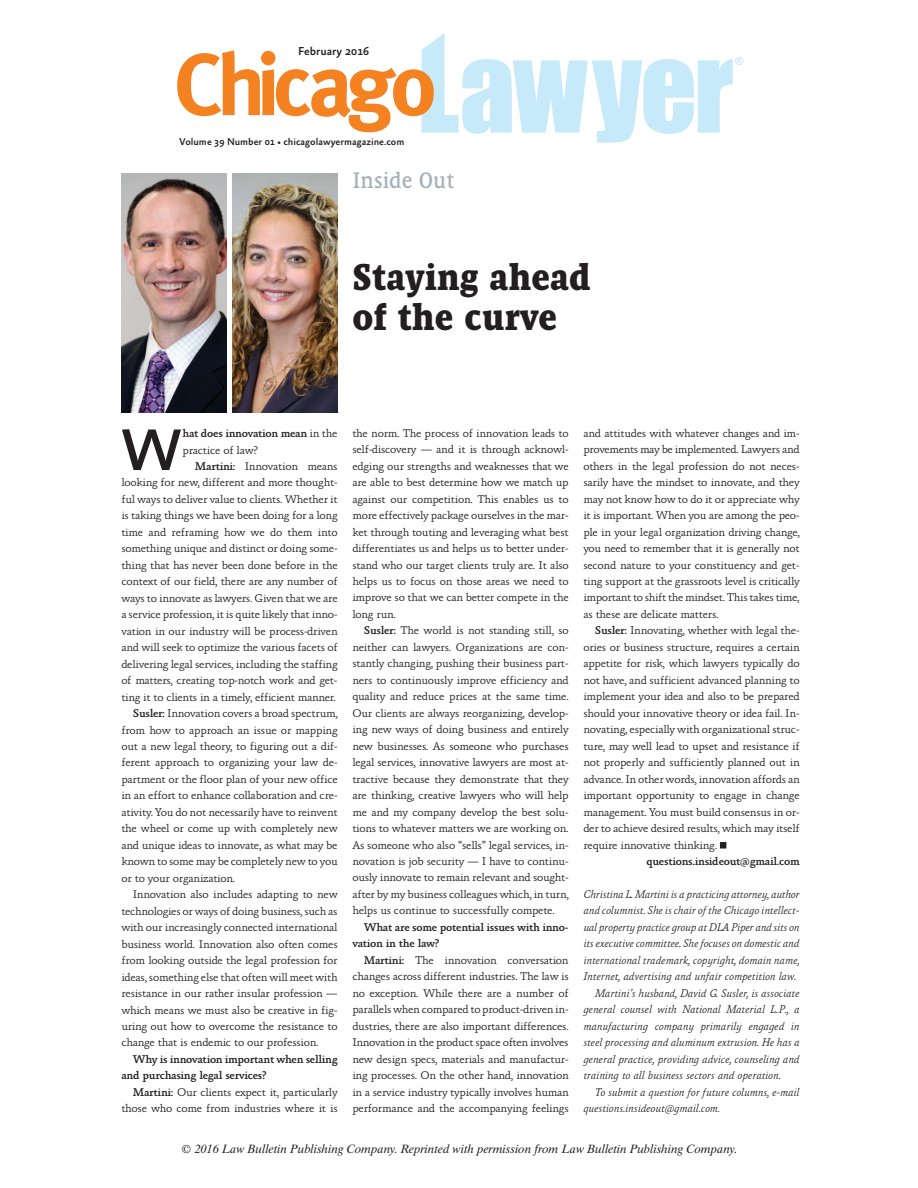
<style>
.page{position:relative;width:918px;height:1188px;background:#fff}
.page>*{position:absolute;margin:0;border:0;box-sizing:border-box;transform-origin:0 0}
.t1{font:500 59.4px "Absara Sans OT";color:#231f20}
.t2{font:700 37.95px/40.5px "Absara Head OT";letter-spacing:.005em;color:#231f20}
.t3{font:22.8px "Absara Head OT";color:#a5b0b8}
.t4{font:italic 12px "Dutch 801 BT";letter-spacing:.01em;color:#231f20}
.t5{font:500 11.7px "Absara Sans OT";color:#231f20}
.t6{font:300 11.4px/16.5px "Absara OT";letter-spacing:-.02em;color:#231f20;text-align:justify}
.t7{font:italic 300 11.4px "Absara OT";letter-spacing:-.02em;color:#231f20}
.t8{font:500 11.4px/16.5px "Absara OT";letter-spacing:-.02em;color:#231f20}
.t9{font:italic 300 11.4px "Absara OT";letter-spacing:-.04em;color:#231f20}
.t10{font:500 10.05px "Absara Sans OT";color:#231f20}
.s1{font-weight:300}
.s2{font-weight:500}
</style>
<div class="page">
<svg style="left:177px;top:33px;width:566px;height:110px"></svg>
<svg style="left:121px;top:173px;width:606px;height:676px"></svg>
<p class="t5" style="left:298px;top:46px;width:72px">February 2016</p>
<p class="t10" style="left:179px;top:138px;width:227px">Volume 39 Number 01 • chicagolawyermagazine.com</p>
<h3 class="t3" style="left:352px;top:172px;width:103px">Inside Out</h3>
<h2 class="t2" style="left:352px;top:260px;width:240px">Staying ahead of the curve</h2>
<h1 class="t1" style="left:120px;top:428px;width:64px">W</h1>
<p class="t8" style="left:183px;top:426px;width:157px">hat does innovation mean <span class="s1">in the practice of law?</span></p>
<p class="t6" style="left:195px;top:459px;width:144px"><span class="s2">Martini:</span> Innovation means</p>
<p class="t6" style="left:121px;top:476px;width:218px">looking for new, different and more thought-</p>
<p class="t6" style="left:121px;top:492px;width:218px">ful ways to deliver value to clients. Whether it</p>
<p class="t6" style="left:121px;top:509px;width:218px">is taking things we have been doing for a long</p>
<p class="t6" style="left:121px;top:525px;width:218px">time and reframing how we do them into</p>
<p class="t6" style="left:121px;top:542px;width:218px">something unique and distinct or doing some-</p>
<p class="t6" style="left:121px;top:558px;width:218px">thing that has never been done before in the</p>
<p class="t6" style="left:121px;top:575px;width:218px">context of our field, there are any number of</p>
<p class="t6" style="left:121px;top:591px;width:218px">ways to innovate as lawyers. Given that we are</p>
<p class="t6" style="left:121px;top:608px;width:218px">a service profession, it is quite likely that inno-</p>
<p class="t6" style="left:121px;top:624px;width:218px">vation in our industry will be process-driven</p>
<p class="t6" style="left:121px;top:641px;width:218px">and will seek to optimize the various facets of</p>
<p class="t6" style="left:121px;top:657px;width:218px">delivering legal services, including the staffing</p>
<p class="t6" style="left:121px;top:673px;width:218px">of matters, creating top-notch work and get-</p>
<p class="t6" style="left:121px;top:690px;width:216px">ting it to clients in a timely, efficient manner.</p>
<p class="t6" style="left:133px;top:706px;width:206px"><span class="s2">Susler:</span> Innovation covers a broad spectrum,</p>
<p class="t6" style="left:121px;top:723px;width:218px">from how to approach an issue or mapping</p>
<p class="t6" style="left:121px;top:739px;width:218px">out a new legal theory, to figuring out a dif-</p>
<p class="t6" style="left:121px;top:756px;width:218px">ferent approach to organizing your law de-</p>
<p class="t6" style="left:121px;top:772px;width:218px">partment or the floor plan of your new office</p>
<p class="t6" style="left:121px;top:789px;width:218px">in an effort to enhance collaboration and cre-</p>
<p class="t6" style="left:121px;top:805px;width:218px">ativity. You do not necessarily have to reinvent</p>
<p class="t6" style="left:121px;top:822px;width:218px">the wheel or come up with completely new</p>
<p class="t6" style="left:121px;top:838px;width:218px">and unique ideas to innovate, as what may be</p>
<p class="t6" style="left:121px;top:855px;width:218px">known to some may be completely new to you</p>
<p class="t6" style="left:121px;top:871px;width:115px">or to your organization.</p>
<p class="t6" style="left:133px;top:888px;width:206px">Innovation also includes adapting to new</p>
<p class="t6" style="left:121px;top:904px;width:218px">technologies or ways of doing business, such as</p>
<p class="t6" style="left:121px;top:921px;width:218px">with our increasingly connected international</p>
<p class="t6" style="left:121px;top:937px;width:218px">business world. Innovation also often comes</p>
<p class="t6" style="left:121px;top:953px;width:218px">from looking outside the legal profession for</p>
<p class="t6" style="left:121px;top:970px;width:218px">ideas, something else that often will meet with</p>
<p class="t6" style="left:121px;top:986px;width:218px">resistance in our rather insular profession —</p>
<p class="t6" style="left:121px;top:1003px;width:218px">which means we must also be creative in fig-</p>
<p class="t6" style="left:121px;top:1019px;width:218px">uring out how to overcome the resistance to</p>
<p class="t6" style="left:121px;top:1036px;width:199px">change that is endemic to our profession.</p>
<p class="t8" style="left:121px;top:1052px;width:218px;text-indent:11px">Why is innovation important when selling and purchasing legal services?</p>
<p class="t6" style="left:121px;top:1085px;width:218px;text-align:right"><span class="s2">Martini:</span> Our clients expect it, particularly those who come from industries where it is</p>
<p class="t6" style="left:352px;top:426px;width:218px">the norm. The process of innovation leads to self-discovery — and it is through acknowl&shy;edging our strengths and weaknesses that we are able to best determine how we match up against our competition. This enables us to more effectively package ourselves in the mar&shy;ket through touting and leveraging what best differentiates us and helps us to better under&shy;stand who our target clients truly are. It also helps us to focus on those areas we need to improve so that we can better compete in the long run.</p>
<p class="t6" style="left:352px;top:624px;width:218px;text-indent:11px"><span class="s2">Susler:</span> The world is not standing still, so neither can lawyers. Organizations are con&shy;stantly changing, pushing their business part&shy;ners to continuously improve efficiency and quality and reduce prices at the same time.<br>Our clients are always reorganizing, develop&shy;ing new ways of doing business and entirely new businesses. As someone who purchases legal services, innovative lawyers are most at&shy;tractive because they demonstrate that they are thinking, creative lawyers who will help me and my company develop the best solu&shy;tions to whatever matters we are working on.<br>As someone who also “sells” legal services, in&shy;novation is job security — I have to continu&shy;ously innovate to remain relevant and sought&shy;after by my business colleagues which, in turn, helps us continue to successfully compete.</p>
<p class="t8" style="left:352px;top:920px;width:218px;text-indent:11px">What are some potential issues with inno&shy;vation in the law?</p>
<p class="t6" style="left:352px;top:953px;width:218px;text-indent:11px"><span class="s2">Martini:</span> The innovation conversation changes across different industries. The law is no exception. While there are a number of parallels when compared to product-driven in&shy;dustries, there are also important differences.<br>Innovation in the product space often involves new design specs, materials and manufactur&shy;ing processes. On the other hand, innovation in a service industry typically involves human performance and the accompanying feelings</p>
<p class="t6" style="left:583px;top:426px;width:218px">and attitudes with whatever changes and im&shy;provements may be implemented. Lawyers and others in the legal profession do not neces&shy;sarily have the mindset to innovate, and they may not know how to do it or appreciate why it is important. When you are among the peo&shy;ple in your legal organization driving change, you need to remember that it is generally not second nature to your constituency and get&shy;ting support at the grassroots level is critically important to shift the mindset. This takes time, as these are delicate matters.</p>
<p class="t6" style="left:583px;top:624px;width:218px;text-indent:11px"><span class="s2">Susler:</span> Innovating, whether with legal the&shy;ories or business structure, requires a certain appetite for risk, which lawyers typically do not have, and sufficient advanced planning to implement your idea and also to be prepared should your innovative theory or idea fail. In&shy;novating, especially with organizational struc&shy;ture, may well lead to upset and resistance if not properly and sufficiently planned out in advance. In other words, innovation affords an important opportunity to engage in change management. You must build consensus in or&shy;der to achieve desired results, which may itself require innovative thinking.</p>
<p class="t8" style="left:647px;top:854px;width:155px">questions.insideout@gmail.com</p>
<p class="t7" style="left:583px;top:890px;width:218px">Christina L. Martini is a practicing attorney, author</p>
<p class="t7" style="left:583px;top:907px;width:218px">and columnist. She is chair of the Chicago intellect-</p>
<p class="t9" style="left:583px;top:923px;width:218px">ual property practice group at DLA Piper and sits on</p>
<p class="t7" style="left:583px;top:940px;width:218px">its executive committee. She focuses on domestic and</p>
<p class="t7" style="left:583px;top:956px;width:218px">international trademark, copyright, domain name,</p>
<p class="t7" style="left:583px;top:973px;width:215px">Internet, advertising and unfair competition law.</p>
<p class="t7" style="left:595px;top:989px;width:206px">Martini ’s husband, David G. Susler, is associate</p>
<p class="t7" style="left:583px;top:1005px;width:218px">general counsel with National Material L. P., a</p>
<p class="t7" style="left:583px;top:1022px;width:218px">manufacturing company primarily engaged in</p>
<p class="t7" style="left:583px;top:1038px;width:218px">steel processing and aluminum extrusion. He has a</p>
<p class="t7" style="left:583px;top:1055px;width:218px">general practice, providing advice, counseling and</p>
<p class="t7" style="left:583px;top:1071px;width:199px">training to all business sectors and operation.</p>
<p class="t7" style="left:595px;top:1088px;width:206px">To submit a question for future columns, e-mail</p>
<p class="t7" style="left:583px;top:1104px;width:138px">questions.insideout@gmail.com.</p>
<p class="t4" style="left:182px;top:1145px;width:558px">© 2016 Law Bulletin Publishing Company. Reprinted with permission from Law Bulletin Publishing Company.</p>
</div>
